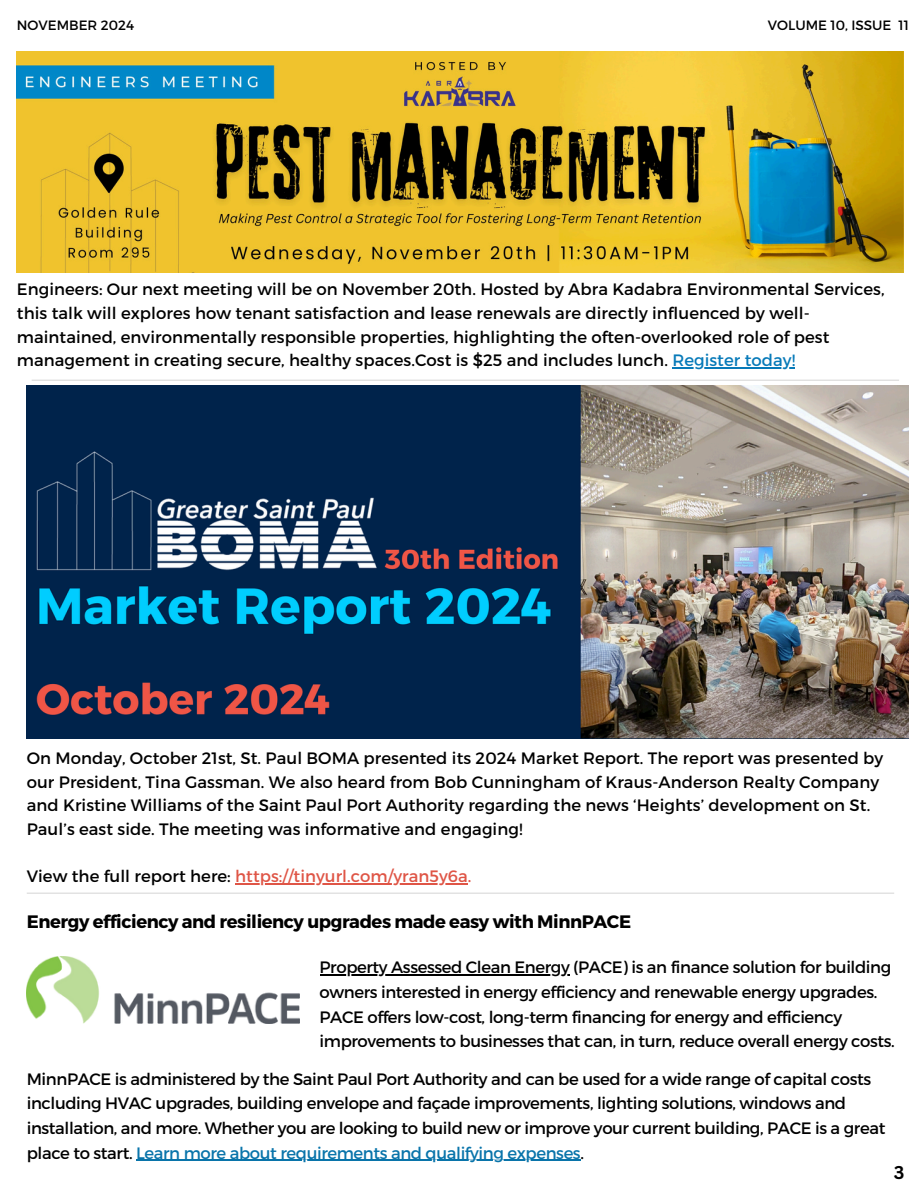
<style>
.page{position:relative;width:918px;height:1188px;background:#fff}
.page>*{position:absolute;margin:0;border:0;box-sizing:border-box;transform-origin:0 0}
.t1{font:700 18px "Montserrat";letter-spacing:-.025em;color:#000}
.t2{font:700 18px "Canva Sans";color:#000}
.t3{font:16.5px/23.7px "Montserrat";letter-spacing:.005em;color:#000}
.t4{font:16.5px/24.8px "Montserrat";letter-spacing:-.025em;color:#000}
.t5{font:16.5px "Montserrat";letter-spacing:.005em;color:#df5546}
.t6{font:13.5px "Montserrat";color:#000}
.s1{color:#077ab9}
.s2{color:#000}
.s3{color:#0974aa}
</style>
<div class="page">
<img style="left:27px;top:385px;width:882px;height:354px">
<hr style="left:27px;top:893px;width:867px;height:1px;background:#d9d9d9">
<img style="left:27px;top:957px;width:272px;height:66px">
<hr style="left:672px;top:367px;width:123px;height:2px;background:#077ab9">
<hr style="left:32px;top:380px;width:867px;height:1px;background:#d9d9d9">
<img style="left:17px;top:51px;width:886px;height:222px">
<hr style="left:320px;top:974px;width:249px;height:1px;background:#000">
<hr style="left:235px;top:883px;width:233px;height:2px;background:#df5546">
<hr style="left:136px;top:1160px;width:444px;height:1px;background:#0974aa">
<h1 class="t6" style="left:17px;top:16px;width:119px">NOVEMBER 2024</h1>
<p class="t6" style="left:768px;top:16px;width:143px">VOLUME 10, ISSUE 11</p>
<p class="t3" style="left:17px;top:277px;width:869px">Engineers: Our next meeting will be on November 20th. Hosted by Abra Kadabra Environmental Services, this talk will explores how tenant satisfaction and lease renewals are directly influenced by well&shy;maintained, environmentally responsible properties, highlighting the often-overlooked role of pest management in creating secure, healthy spaces.Cost is $25 and includes lunch. <span class="s1">Register today!</span></p>
<h2 class="t3" style="left:27px;top:746px;width:858px">On Monday, October 21st, St. Paul BOMA presented its 2024 Market Report. The report was presented by our President, Tina Gassman. We also heard from Bob Cunningham of Kraus-Anderson Realty Company and Kristine Williams of the Saint Paul Port Authority regarding the news ‘Heights’ development on St.<br>Paul’s east side. The meeting was informative and engaging!</h2>
<p class="t5" style="left:27px;top:866px;width:446px"><span class="s2">View the full report here:</span> https://tinyurl.com/yran5y6a.</p>
<h2 class="t1" style="left:27px;top:910px;width:606px">Energy efficiency and resiliency upgrades made easy with MinnPACE</h2>
<h2 class="t4" style="left:320px;top:954px;width:577px">Property Assessed Clean Energy (PACE) is an finance solution for building owners interested in energy efficiency and renewable energy upgrades.<br>PACE offers low-cost, long-term financing for energy and efficiency improvements to businesses that can, in turn, reduce overall energy costs.</h2>
<p class="t4" style="left:27px;top:1065px;width:860px">MinnPACE is administered by the Saint Paul Port Authority and can be used for a wide range of capital costs including HVAC upgrades, building envelope and façade improvements, lighting solutions, windows and installation, and more. Whether you are looking to build new or improve your current building, PACE is a great place to start. <span class="s3">Learn more about requirements and qualifying expenses</span>.</p>
<h2 class="t2" style="left:894px;top:1160px;width:12px">3</h2>
</div>
